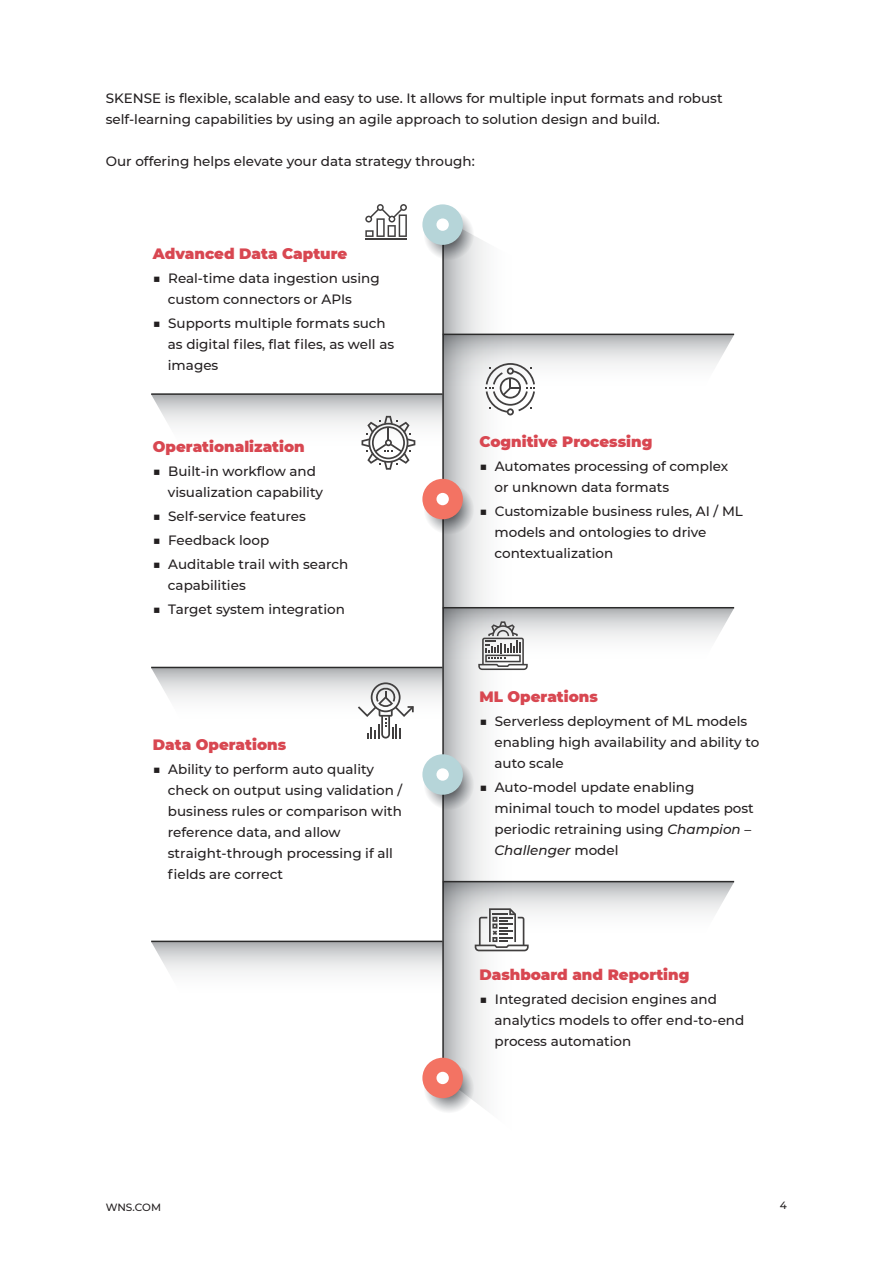
<style>
.page{position:relative;width:893px;height:1263px;background:#fff}
.page>*{position:absolute;margin:0;border:0;box-sizing:border-box;transform-origin:0 0}
.t1{font:900 15px "Montserrat";color:#d84751}
.t2{font:500 13.5px/21px "Montserrat";color:#231f20}
.t3{font:500 10.5px "Montserrat";letter-spacing:-.01em;color:#231f20}
.s1{font-style:italic}
</style>
<div class="page">
<svg style="left:444px;top:236px;width:84px;height:873px"></svg>
<hr style="left:442px;top:219px;width:2px;height:866px;background:#2b2b2b">
<hr style="left:443px;top:607px;width:291px;height:1px;background:#2b2b2b">
<hr style="left:443px;top:881px;width:291px;height:1px;background:#2b2b2b">
<svg style="left:424px;top:209px;width:51px;height:52px"></svg>
<div style="left:422px;top:204px;width:41px;height:41px;background:#b6d5d9;border-radius:50%"></div>
<div style="left:436px;top:218px;width:13px;height:13px;background:#fff;border-radius:50%"></div>
<svg style="left:425px;top:482px;width:50px;height:53px"></svg>
<div style="left:422px;top:479px;width:41px;height:40px;background:#f37363;border-radius:50%"></div>
<div style="left:436px;top:493px;width:13px;height:12px;background:#fff;border-radius:50%"></div>
<svg style="left:424px;top:758px;width:51px;height:52px"></svg>
<div style="left:422px;top:754px;width:41px;height:41px;background:#b6d5d9;border-radius:50%"></div>
<div style="left:436px;top:768px;width:13px;height:13px;background:#fff;border-radius:50%"></div>
<svg style="left:425px;top:1061px;width:50px;height:51px"></svg>
<div style="left:422px;top:1058px;width:41px;height:40px;background:#f37363;border-radius:50%"></div>
<div style="left:436px;top:1072px;width:13px;height:12px;background:#fff;border-radius:50%"></div>
<svg style="left:151px;top:334px;width:583px;height:136px"></svg>
<svg style="left:151px;top:608px;width:583px;height:130px"></svg>
<svg style="left:151px;top:882px;width:583px;height:123px"></svg>
<hr style="left:365px;top:239px;width:42px;height:1px;background:#413f3f">
<svg style="left:365px;top:204px;width:42px;height:33px"></svg>
<p class="t2" style="left:106px;top:87px;width:618px">SKENSE is flexible, scalable and easy to use. It allows for multiple input formats and robust self-learning capabilities by using an agile approach to solution design and build.</p>
<p class="t2" style="left:106px;top:150px;width:371px">Our offering helps elevate your data strategy through:</p>
<p class="t1" style="left:153px;top:243px;width:196px">Advanced Data Capture</p>
<p class="t2" style="left:168px;top:267px;width:213px;text-indent:-15px">■ Real-time data ingestion using custom connectors or APIs</p>
<p class="t2" style="left:168px;top:312px;width:228px;text-indent:-15px">■ Supports multiple formats such as digital files, flat files, as well as images</p>
<p class="t1" style="left:153px;top:436px;width:153px">Operationalization</p>
<p class="t2" style="left:168px;top:460px;width:157px;text-indent:-15px">■ Built-in workflow and visualization capability</p>
<p class="t2" style="left:153px;top:505px;width:155px">■ Self-service features</p>
<p class="t2" style="left:153px;top:529px;width:118px">■ Feedback loop</p>
<p class="t2" style="left:168px;top:553px;width:182px;text-indent:-15px">■ Auditable trail with search capabilities</p>
<p class="t2" style="left:153px;top:598px;width:194px">■ Target system integration</p>
<p class="t1" style="left:153px;top:733px;width:135px">Data Operations</p>
<p class="t2" style="left:168px;top:758px;width:236px;text-indent:-15px">■ Ability to perform auto quality check on output using validation / business rules or comparison with reference data, and allow straight-through processing if all fields are correct</p>
<p class="t1" style="left:479px;top:431px;width:174px">Cognitive Processing</p>
<p class="t2" style="left:494px;top:455px;width:235px;text-indent:-15px">■ Automates processing of complex or unknown data formats</p>
<p class="t2" style="left:494px;top:500px;width:250px;text-indent:-15px">■ Customizable business rules, AI / ML models and ontologies to drive contextualization</p>
<p class="t1" style="left:479px;top:686px;width:120px">ML Operations</p>
<p class="t2" style="left:494px;top:710px;width:266px;text-indent:-15px">■ Serverless deployment of ML models enabling high availability and ability to auto scale</p>
<p class="t2" style="left:494px;top:776px;width:261px;text-indent:-15px">■ Auto-model update enabling minimal touch to model updates post periodic retraining using <span class="s1">Champion –<br>Challenger</span> model</p>
<p class="t1" style="left:479px;top:963px;width:212px">Dashboard and Reporting</p>
<p class="t2" style="left:494px;top:988px;width:251px;text-indent:-15px">■ Integrated decision engines and analytics models to offer end-to-end process automation</p>
<p class="t3" style="left:106px;top:1199px;width:57px">WNS.COM</p>
<p class="t3" style="left:780px;top:1198px;width:9px">4</p>
</div>
